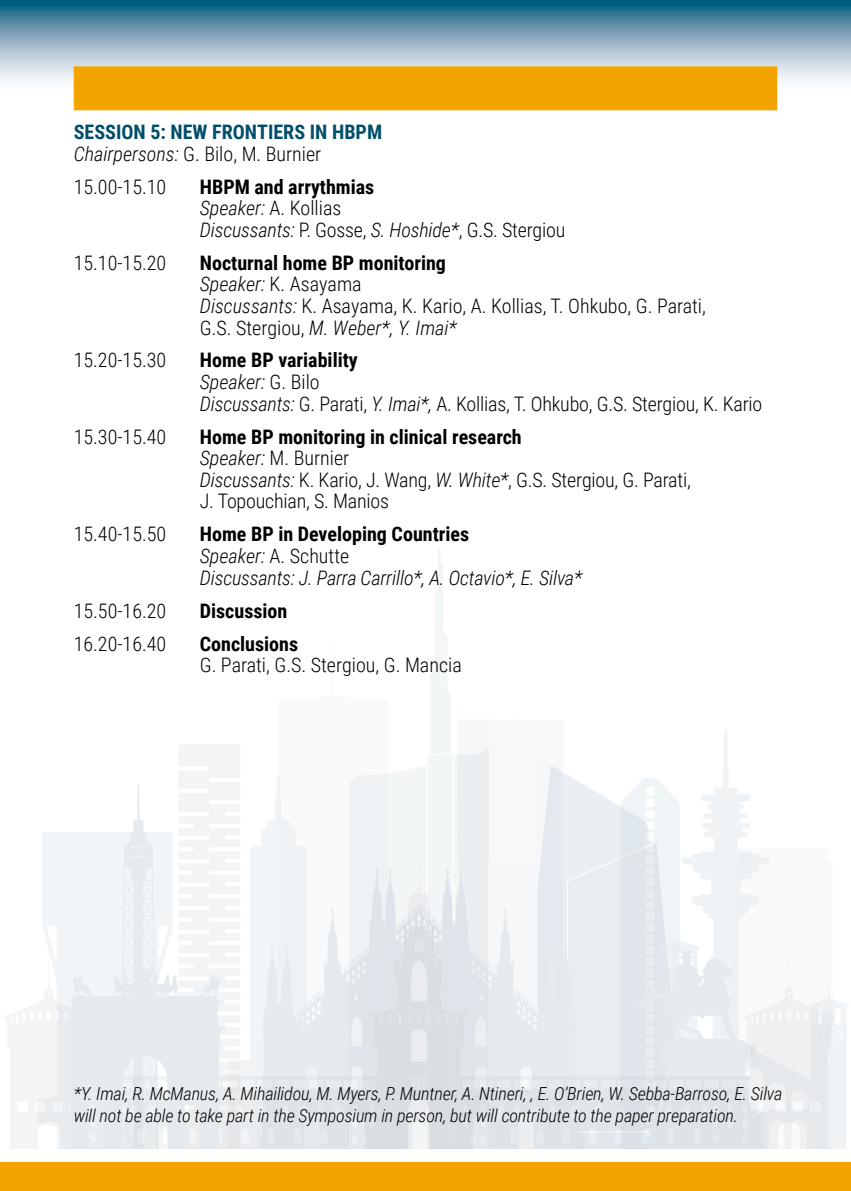
<style>
.page{position:relative;width:851px;height:1191px;background:#fff}
.page>*{position:absolute;margin:0;border:0;box-sizing:border-box;transform-origin:0 0}
.t1{font:300 20px/21.6px "Roboto Condensed";color:#000}
.t2{font:italic 300 20px/21.6px "Roboto Condensed";letter-spacing:-.01em;color:#000}
.t3{font:700 20px/21.6px "Roboto Condensed";color:#004e6c}
.t4{font:700 20px "Roboto Condensed";color:#000}
.t5{font:italic 300 18px/21.6px "Roboto Condensed";letter-spacing:-.01em;color:#000}
.s1{font-weight:300;font-style:italic;color:#000}
.s2{font-weight:300;color:#000}
.s3{font-weight:700;font-style:normal}
.s4{font-style:normal}
.s5{font-weight:700}
.s6{font-style:italic}
</style>
<div class="page">
<div style="left:0;top:1162px;width:850px;height:29px;background:#f4a400"></div>
<div style="left:738px;top:850px;width:88px;height:10px;background:#f8fafb"></div>
<hr style="left:731px;top:848px;width:101px;height:2px;background:#e0eaee">
<svg style="left:835px;top:1001px;width:14px;height:147px;fill:#f1f4f6"></svg>
<svg style="left:540px;top:728px;width:229px;height:133px"></svg>
<svg style="left:3px;top:861px;width:832px;height:287px;fill:#e9edf1"></svg>
<svg style="left:65px;top:549px;width:427px;height:599px"></svg>
<svg style="left:0;top:0;width:850px;height:94px;background:#7ca4b8"></svg>
<div style="left:74px;top:66px;width:703px;height:44px;background:#f4a400"></div>
<p class="t3" style="left:74px;top:120px;width:310px">SESSION 5: NEW FRONTIERS IN HBPM<br><span class="s1">Chairpersons:</span> <span class="s2">G. Bilo, M. Burnier</span></p>
<p class="t1" style="left:74px;top:175px;width:94px">15.00-15.10</p>
<p class="t2" style="left:200px;top:175px;width:367px"><span class="s3">HBPM and arrythmias<br></span>Speaker: <span class="s4">A. Kollias<br></span>Discussants: <span class="s4">P. Gosse,</span> S. Hoshide*<span class="s4">, G.S. Stergiou</span></p>
<p class="t1" style="left:74px;top:251px;width:94px">15.10-15.20</p>
<p class="t1" style="left:200px;top:251px;width:507px"><span class="s5">Nocturnal home BP monitoring<br></span><span class="s6">Speaker:</span> K. Asayama<br><span class="s6">Discussants:</span> K. Asayama, K. Kario, A. Kollias, T. Ohkubo, G. Parati, G.S. Stergiou, <span class="s6">M. Weber*, Y. Imai*</span></p>
<p class="t1" style="left:74px;top:349px;width:94px">15.20-15.30</p>
<p class="t1" style="left:200px;top:349px;width:564px"><span class="s5">Home BP variability<br></span><span class="s6">Speaker:</span> G. Bilo<br><span class="s6">Discussants:</span> G. Parati, <span class="s6">Y. Imai*,</span> A. Kollias, T. Ohkubo, G.S. Stergiou, K. Kario</p>
<p class="t1" style="left:74px;top:425px;width:94px">15.30-15.40</p>
<p class="t1" style="left:200px;top:425px;width:492px"><span class="s5">Home BP monitoring in clinical research<br></span><span class="s6">Speaker:</span> M. Burnier<br><span class="s6">Discussants:</span> K. Kario, J. Wang, <span class="s6">W. White*</span>, G.S. Stergiou, G. Parati, J. Topouchian, S. Manios</p>
<p class="t1" style="left:74px;top:523px;width:94px">15.40-15.50</p>
<p class="t2" style="left:200px;top:523px;width:384px"><span class="s3">Home BP in Developing Countries<br></span>Speaker: <span class="s4">A. Schutte<br></span>Discussants: J. Parra Carrillo*, A. Octavio*, E. Silva*</p>
<p class="t1" style="left:74px;top:599px;width:94px">15.50-16.20</p>
<p class="t4" style="left:200px;top:596px;width:89px">Discussion</p>
<p class="t1" style="left:74px;top:632px;width:94px">16.20-16.40</p>
<p class="t4" style="left:200px;top:629px;width:100px">Conclusions</p>
<p class="t1" style="left:200px;top:653px;width:263px">G. Parati, G.S. Stergiou, G. Mancia</p>
<p class="t5" style="left:74px;top:1082px;width:710px">*Y. Imai, R. McManus, A. Mihailidou, M. Myers, P. Muntner, A. Ntineri, , E. O’Brien, W. Sebba-Barroso, E. Silva will not be able to take part in the Symposium in person, but will contribute to the paper preparation.</p>
</div>
